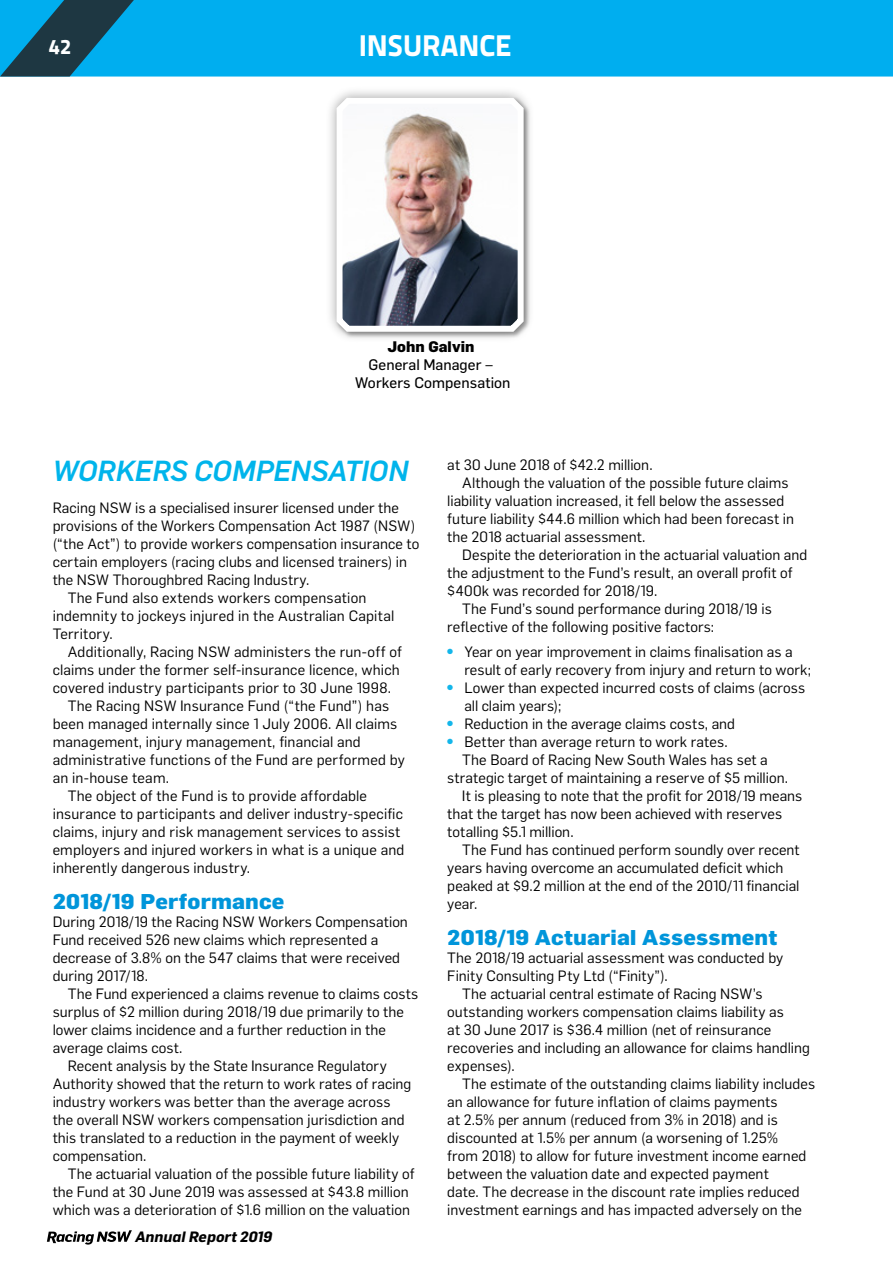
<style>
.page{position:relative;width:893px;height:1263px;background:#fff}
.page>*{position:absolute;margin:0;border:0;box-sizing:border-box;transform-origin:0 0}
.Section{font:30px "Titillium Text 14 L 999 wt";letter-spacing:-.01em;color:#fff}
.AR_Subhead_Big_14{font:italic 28.5px "Flama Medium Alt";letter-spacing:-.01em;color:#00b4eb}
.AR_Subhead_14{font:21px "Flama Extra Bold Alt";letter-spacing:.005em;color:#0095da;scale:1.05 1}
.t1{font:21px "Titillium Text 14 L 999 wt";color:#fff}
.t2{font:15px/18px "Flama Basic Alt";letter-spacing:.005em;color:#000;text-align:center}
.AR_Body_14{font:14.7px/18px "Flama Book Alt";letter-spacing:.01em;color:#000}
.AR_Body_FirstPar_14{font:14.7px/18px "Flama Book Alt";letter-spacing:.005em;color:#000}
.t3{font:italic 14.7px "Flama Bold Alt";letter-spacing:.01em;color:#000}
.s1{font-family:"Flama Extra Bold Alt"}
</style>
<div class="page">
<svg style="left:47px;top:1230px;width:85px;height:14px"></svg>
<div style="left:152px;top:0;width:741px;height:77px;background:#00aeef"></div>
<svg style="left:0;top:0;width:152px;height:77px;background:#0e78a0"></svg>
<div style="left:324px;top:86px;width:211px;height:258px;background:#000;opacity:.35"></div>
<img style="left:334px;top:92px;width:193px;height:243px">
<h3 class="t1" style="left:49px;top:34px;width:24px">42</h3>
<p class="Section" style="left:359px;top:27px;width:154px">INSURANCE</p>
<p class="t2" style="left:355px;top:339px;width:157px"><span class="s1">John Galvin<br></span>General Manager –<br>Workers Compensation</p>
<p class="AR_Subhead_Big_14" style="left:53px;top:458px;width:357px">WORKERS COMPENSATION</p>
<p class="AR_Body_FirstPar_14" style="left:53px;top:499px;width:368px">Racing NSW is a specialised insurer licensed under the provisions of the Workers Compensation Act 1987 (NSW) (“the Act”) to provide workers compensation insurance to certain employers (racing clubs and licensed trainers) in the NSW Thoroughbred Racing Industry.</p>
<p class="AR_Body_14" style="left:53px;top:589px;width:343px;text-indent:15px">The Fund also extends workers compensation indemnity to jockeys injured in the Australian Capital<br>Territory.</p>
<p class="AR_Body_14" style="left:53px;top:643px;width:351px;text-indent:15px">Additionally, Racing NSW administers the run-off of claims under the former self-insurance licence, which covered industry participants prior to 30 June 1998.</p>
<p class="AR_Body_14" style="left:53px;top:697px;width:354px;text-indent:15px">The Racing NSW Insurance Fund (“the Fund”) has been managed internally since 1 July 2006. All claims management, injury management, financial and administrative functions of the Fund are performed by an in-house team.</p>
<p class="AR_Body_14" style="left:53px;top:787px;width:353px;text-indent:15px">The object of the Fund is to provide affordable insurance to participants and deliver industry-specific claims, injury and risk management services to assist employers and injured workers in what is a unique and inherently dangerous industry.</p>
<p class="AR_Subhead_14" style="left:53px;top:892px;width:222px">2018/19 Performance</p>
<p class="AR_Body_FirstPar_14" style="left:53px;top:913px;width:357px">During 2018/19 the Racing NSW Workers Compensation Fund received 526 new claims which represented a decrease of 3.8% on the 547 claims that were received during 2017/18.</p>
<p class="AR_Body_14" style="left:53px;top:985px;width:367px;text-indent:15px">The Fund experienced a claims revenue to claims costs surplus of $2 million during 2018/19 due primarily to the lower claims incidence and a further reduction in the average claims cost.</p>
<p class="AR_Body_14" style="left:53px;top:1057px;width:360px;text-indent:15px">Recent analysis by the State Insurance Regulatory Authority showed that the return to work rates of racing industry workers was better than the average across the overall NSW workers compensation jurisdiction and this translated to a reduction in the payment of weekly compensation.</p>
<p class="AR_Body_14" style="left:53px;top:1165px;width:363px;text-indent:15px">The actuarial valuation of the possible future liability of the Fund at 30 June 2019 was assessed at $43.8 million which was a deterioration of $1.6 million on the valuation</p>
<p class="t3" style="left:135px;top:1230px;width:139px">Annual Report 2019</p>
<p class="AR_Body_14" style="left:447px;top:456px;width:207px">at 30 June 2018 of $42.2 million.</p>
<p class="AR_Body_14" style="left:447px;top:474px;width:348px;text-indent:15px">Although the valuation of the possible future claims liability valuation increased, it fell below the assessed future liability $44.6 million which had been forecast in the 2018 actuarial assessment.</p>
<p class="AR_Body_14" style="left:447px;top:546px;width:362px;text-indent:15px">Despite the deterioration in the actuarial valuation and the adjustment to the Fund’s result, an overall profit of $400k was recorded for 2018/19.</p>
<p class="AR_Body_14" style="left:447px;top:600px;width:326px;text-indent:15px">The Fund’s sound performance during 2018/19 is reflective of the following positive factors:</p>
<p class="AR_Body_14" style="left:464px;top:643px;width:348px;text-indent:-17px"><sup>●</sup> Year on year improvement in claims finalisation as a result of early recovery from injury and return to work;</p>
<p class="AR_Body_14" style="left:464px;top:679px;width:342px;text-indent:-17px"><sup>●</sup> Lower than expected incurred costs of claims (across all claim years);</p>
<p class="AR_Body_14" style="left:447px;top:715px;width:289px"><sup>●</sup> Reduction in the average claims costs, and</p>
<p class="AR_Body_14" style="left:447px;top:733px;width:282px"><sup>●</sup> Better than average return to work rates.</p>
<p class="AR_Body_14" style="left:447px;top:751px;width:342px;text-align:center">The Board of Racing New South Wales has set a strategic target of maintaining a reserve of $5 million.</p>
<p class="AR_Body_14" style="left:447px;top:787px;width:356px;text-indent:15px">It is pleasing to note that the profit for 2018/19 means that the target has now been achieved with reserves totalling $5.1 million.</p>
<p class="AR_Body_14" style="left:447px;top:841px;width:354px;text-indent:15px">The Fund has continued perform soundly over recent years having overcome an accumulated deficit which peaked at $9.2 million at the end of the 2010/11 financial year.</p>
<p class="AR_Subhead_14" style="left:447px;top:928px;width:316px">2018/19 Actuarial Assessment</p>
<p class="AR_Body_FirstPar_14" style="left:447px;top:949px;width:338px">The 2018/19 actuarial assessment was conducted by<br>Finity Consulting Pty Ltd (“Finity”).</p>
<p class="AR_Body_14" style="left:447px;top:985px;width:364px;text-indent:15px">The actuarial central estimate of Racing NSW’s outstanding workers compensation claims liability as<br>at 30 June 2017 is $36.4 million (net of reinsurance recoveries and including an allowance for claims handling expenses).</p>
<p class="AR_Body_14" style="left:447px;top:1075px;width:369px;text-indent:15px">The estimate of the outstanding claims liability includes an allowance for future inflation of claims payments<br>at 2.5% per annum (reduced from 3% in 2018) and is discounted at 1.5% per annum (a worsening of 1.25%<br>from 2018) to allow for future investment income earned between the valuation date and expected payment<br>date. The decrease in the discount rate implies reduced investment earnings and has impacted adversely on the</p>
</div>
